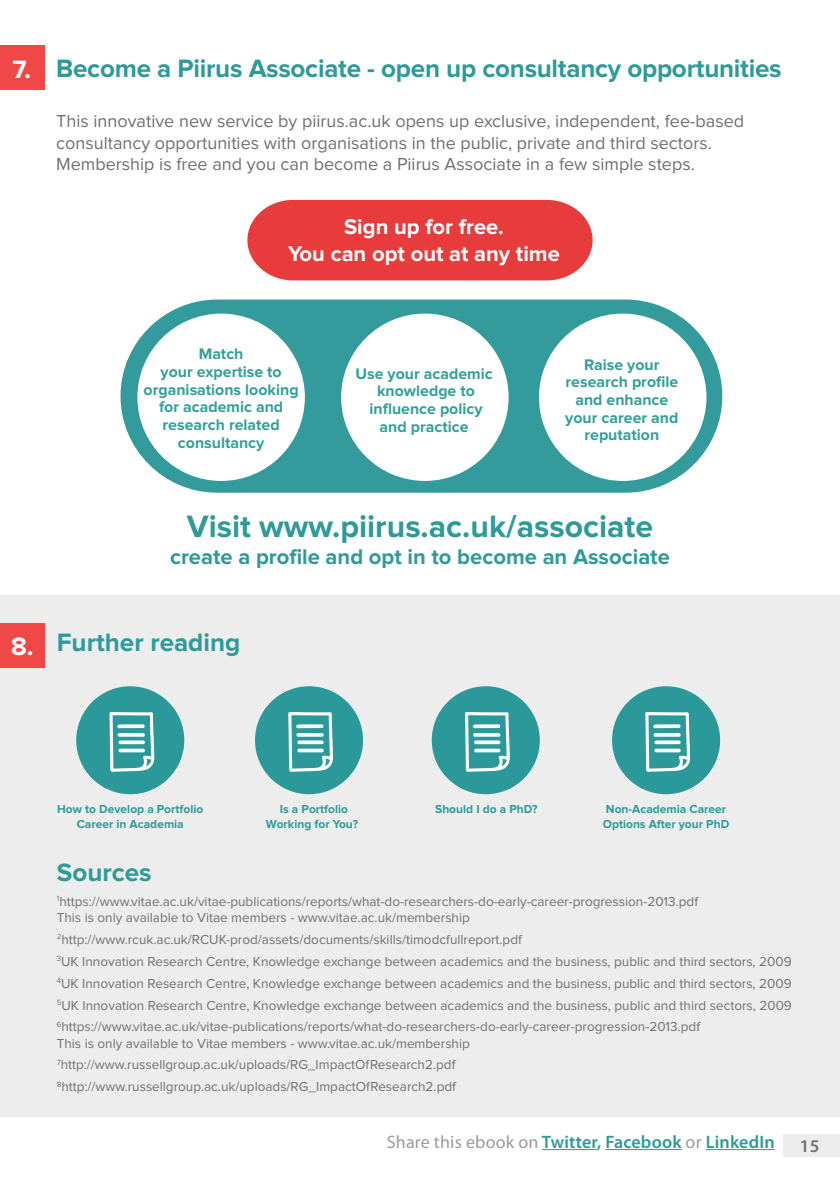
<style>
.page{position:relative;width:840px;height:1191px;background:#fff}
.page>*{position:absolute;margin:0;border:0;box-sizing:border-box;transform-origin:0 0}
.t1{font:700 32px "Proxima Nova";color:#2e9a9a}
.t2{font:700 26px "Proxima Nova";letter-spacing:-.01em;color:#2e9a9a}
.t3{font:700 26px "Proxima Nova";color:#fff}
.t4{font:700 22px "Proxima Nova";color:#2e9a9a}
.t5{font:700 22px/26.4px "Proxima Nova";color:#fff;text-align:center}
.t6{font:18px/21.6px "Proxima Nova";color:#707070}
.t7{font:600 18px "Myriad Pro";letter-spacing:.01em;color:#2e9a9a}
.t8{font:600 18px "Myriad Pro";color:#707070}
.t9{font:700 15.8px/17.6px "Proxima Nova";color:#32a099;text-align:center}
.t10{font:13.6px/16.2px "Proxima Nova";color:#707070}
.t11{font:700 12px/14.4px "Proxima Nova";color:#2e9a9a;text-align:center}
.s1{font-weight:400;color:#9a9c9d}
</style>
<div class="page">
<hr style="left:541px;top:1149px;width:55px;height:1px;background:#2e9a9a">
<hr style="left:605px;top:1149px;width:76px;height:1px;background:#2e9a9a">
<hr style="left:705px;top:1149px;width:69px;height:1px;background:#2e9a9a">
<div style="left:782px;top:1134px;width:57px;height:23px;background:#ededed"></div>
<div style="left:0;top:595px;width:839px;height:521px;background:#ededed"></div>
<div style="left:0;top:45px;width:44px;height:45px;background:#f04747"></div>
<div style="left:0;top:622px;width:45px;height:45px;background:#f04747"></div>
<div style="left:120px;top:299px;width:601px;height:194px;background:#339b9b;border-radius:96px"></div>
<div style="left:247px;top:200px;width:345px;height:80px;background:#e83b3b"></div>
<div style="left:341px;top:313px;width:167px;height:168px;background:#fff;border-radius:50%"></div>
<div style="left:538px;top:313px;width:168px;height:168px;background:#fff;border-radius:50%"></div>
<div style="left:137px;top:313px;width:168px;height:168px;background:#fff;border-radius:50%"></div>
<div style="left:76px;top:686px;width:108px;height:108px;background:#2b9999;border-radius:50%"></div>
<svg style="left:109px;top:712px;width:45px;height:59px"></svg>
<div style="left:431px;top:686px;width:108px;height:108px;background:#2b9999;border-radius:50%"></div>
<svg style="left:465px;top:712px;width:44px;height:59px"></svg>
<div style="left:255px;top:686px;width:108px;height:108px;background:#2b9999;border-radius:50%"></div>
<svg style="left:288px;top:712px;width:45px;height:59px"></svg>
<div style="left:611px;top:686px;width:108px;height:108px;background:#2b9999;border-radius:50%"></div>
<svg style="left:645px;top:712px;width:44px;height:59px"></svg>
<h2 class="t3" style="left:13px;top:57px;width:20px">7.</h2>
<p class="t2" style="left:56px;top:57px;width:726px">Become a Piirus Associate - open up consultancy opportunities</p>
<p class="t6" style="left:56px;top:111px;width:689px">This innovative new service by piirus.ac.uk opens up exclusive, independent, fee-based consultancy opportunities with organisations in the public, private and third sectors.<br>Membership is free and you can become a Piirus Associate in a few simple steps.</p>
<p class="t5" style="left:288px;top:215px;width:273px">Sign up for free.<br>You can opt out at any time</p>
<p class="t3" style="left:11px;top:634px;width:24px">8.</p>
<p class="t9" style="left:143px;top:346px;width:156px">Match<br>your expertise to organisations looking for academic and research related consultancy</p>
<p class="t9" style="left:355px;top:365px;width:139px">Use your academic knowledge to influence policy and practice</p>
<p class="t9" style="left:565px;top:356px;width:115px">Raise your research profile and enhance your career and reputation</p>
<p class="t1" style="left:187px;top:512px;width:467px">Visit www.piirus.ac.uk/associate</p>
<p class="t4" style="left:170px;top:546px;width:501px">create a profile and opt in to become an Associate</p>
<p class="t2" style="left:57px;top:630px;width:185px">Further reading</p>
<p class="t11" style="left:57px;top:802px;width:148px">How to Develop a Portfolio<br>Career in Academia</p>
<p class="t11" style="left:279px;top:802px;width:70px">Is a Portfolio</p>
<p class="t11" style="left:435px;top:802px;width:104px">Should I do a PhD?</p>
<p class="t11" style="left:265px;top:817px;width:94px">Working for You?</p>
<p class="t2" style="left:57px;top:860px;width:96px">Sources</p>
<p class="t11" style="left:602px;top:802px;width:128px;text-align:left">Non-Academia Career<br>Options After your PhD</p>
<p class="t10" style="left:57px;top:893px;width:642px"><sup>1</sup>https://www.vitae.ac.uk/vitae-publications/reports/what-do-researchers-do-early-career-progression-2013.pdf<br>This is only available to Vitae members - www.vitae.ac.uk/membership</p>
<p class="t10" style="left:57px;top:931px;width:466px"><sup>2</sup>http://www.rcuk.ac.uk/RCUK-prod/assets/documents/skills/timodcfullreport.pdf</p>
<p class="t10" style="left:57px;top:953px;width:736px"><sup>3</sup>UK Innovation Research Centre, Knowledge exchange between academics and the business, public and third sectors, 2009</p>
<p class="t10" style="left:57px;top:975px;width:736px"><sup>4</sup>UK Innovation Research Centre, Knowledge exchange between academics and the business, public and third sectors, 2009</p>
<p class="t10" style="left:57px;top:997px;width:736px"><sup>5</sup>UK Innovation Research Centre, Knowledge exchange between academics and the business, public and third sectors, 2009</p>
<p class="t10" style="left:57px;top:1019px;width:644px"><sup>6</sup>https://www.vitae.ac.uk/vitae-publications/reports/what-do-researchers-do-early-career-progression-2013.pdf<br>This is only available to Vitae members - www.vitae.ac.uk/membership</p>
<p class="t10" style="left:57px;top:1057px;width:400px"><sup>7</sup>http://www.russellgroup.ac.uk/uploads/RG_ImpactOfResearch2.pdf</p>
<p class="t10" style="left:57px;top:1079px;width:400px"><sup>8</sup>http://www.russellgroup.ac.uk/uploads/RG_ImpactOfResearch2.pdf</p>
<h3 class="t7" style="left:386px;top:1130px;width:389px"><span class="s1">Share this ebook on</span> Twitter, Facebook <span class="s1">or</span> LinkedIn</h3>
<h3 class="t8" style="left:799px;top:1134px;width:21px">15</h3>
</div>
